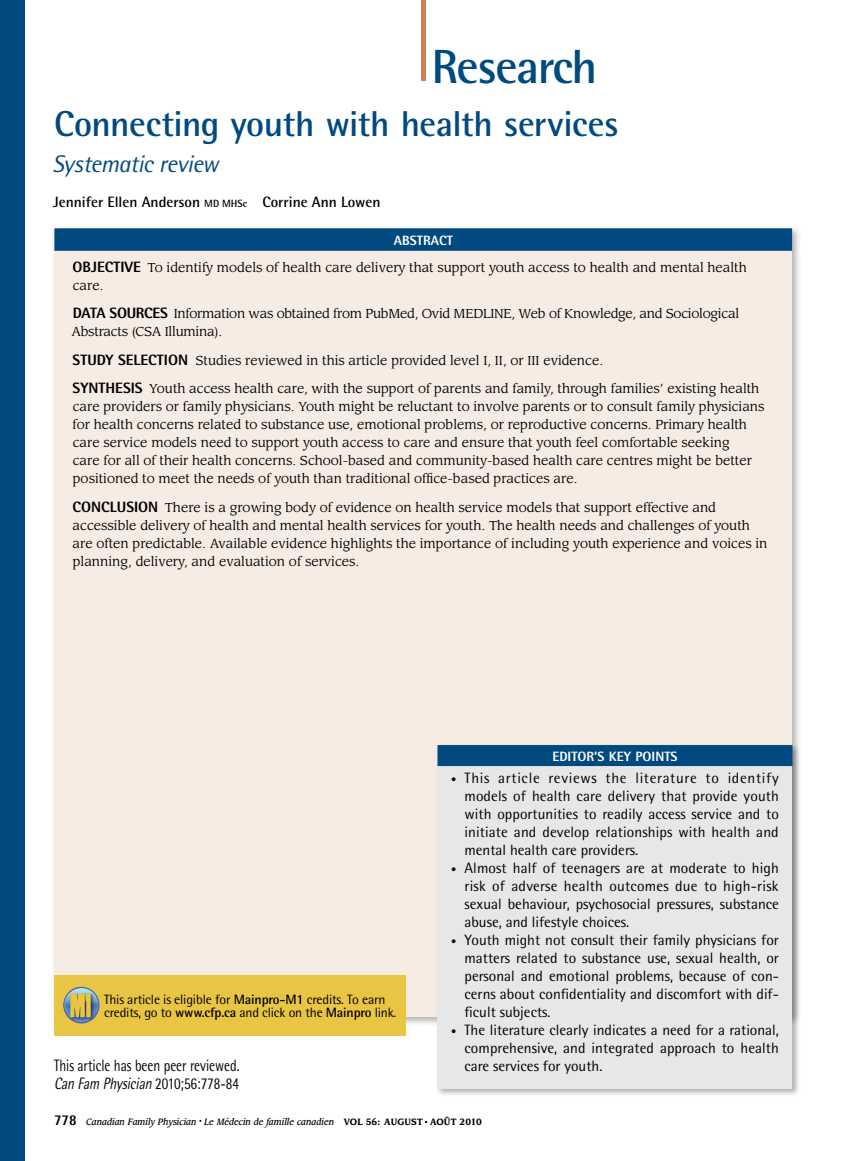
<style>
.page{position:relative;width:851px;height:1161px;background:#fff}
.page>*{position:absolute;margin:0;border:0;box-sizing:border-box;transform-origin:0 0}
.t1{font:700 48px "Rotis Semi Sans Std";letter-spacing:-.03em;color:#004a80}
.t2{font:700 36px "Rotis Semi Sans Std";letter-spacing:-.01em;color:#004a80}
.t3{font:italic 24px "Rotis Semi Sans Std";letter-spacing:-.025em;color:#004a80}
.t4{font:16.5px/18px "Rotis Semi Sans Std";color:#000;scale:.8 1}
.t5{font:15px/18px "Rotis Semi Sans Std";color:#000;text-align:justify}
.t6{font:700 15px "Rotis Semi Sans Std";color:#000}
.t7{font:13.5px/13.5px "Rotis Semi Sans Std";letter-spacing:-.01em;color:#000}
.t8{font:800 13.5px "Rotis Semi Sans Std";color:#fff}
.t9{font:12.75px/18px "Leawood Std";color:#000}
.t10{font:12.75px/18px "Leawood Std";letter-spacing:-.02em;color:#000}
.t11{font:italic 500 9px "Leawood Std";color:#000;scale:.9 1}
.s1{font-size:10.5px}
.s2{font-family:"Rotis Semi Sans Std";font-weight:800;font-size:15px}
.s3{font-weight:700}
.s4{font-style:italic}
.s5{font-family:"Rotis Semi Sans Std";font-weight:800;font-style:normal;font-size:15px}
.s6{font-weight:700;font-style:normal}
.s7{font-family:"Times";font-weight:400;font-style:normal}
</style>
<div class="page">
<div style="left:0;top:0;width:24px;height:1161px;background:#004a80"></div>
<div style="left:421px;top:0;width:5px;height:81px;background:#cc8354"></div>
<div style="left:50px;top:224px;width:752px;height:802px;background:#000;opacity:.3"></div>
<div style="left:54px;top:236px;width:738px;height:781px;background:#f7ece4"></div>
<div style="left:54px;top:228px;width:738px;height:23px;background:#004a80"></div>
<div style="left:435px;top:743px;width:365px;height:354px;background:#000;opacity:.3"></div>
<div style="left:437px;top:756px;width:355px;height:333px;background:#e6e7e8"></div>
<div style="left:437px;top:745px;width:355px;height:21px;background:#004a80"></div>
<div style="left:54px;top:975px;width:351px;height:61px;background:#e8c543"></div>
<svg style="left:64px;top:987px;width:35px;height:37px"></svg>
<h1 class="t1" style="left:431px;top:37px;width:167px">Research</h1>
<h2 class="t2" style="left:54px;top:102px;width:566px">Connecting youth with health services</h2>
<h3 class="t3" style="left:53px;top:150px;width:168px">Systematic review</h3>
<p class="t6" style="left:53px;top:193px;width:329px">Jennifer Ellen Anderson <span class="s1">MD MHSc</span> Corrine Ann Lowen</p>
<p class="t8" style="left:394px;top:232px;width:61px">ABSTRACT</p>
<p class="t9" style="left:73px;top:259px;width:675px"><span class="s2">OBJECTIVE</span> To identify models of health care delivery that support youth access to health and mental health care.</p>
<p class="t10" style="left:71px;top:305px;width:669px"><span class="s2">DATA SOURC ES</span> Information was obtained from PubMed, Ovid MEDLINE, Web of Knowledge, and Sociological<br>Abstracts (CSA Illumina).</p>
<p class="t9" style="left:73px;top:352px;width:532px"><span class="s2">STUDY SELECTION</span> Studies reviewed in this article provided level I, II, or III evidence.</p>
<p class="t9" style="left:73px;top:380px;width:693px"><span class="s2">SYNTHESIS</span> Youth access health care, with the support of parents and family, through families’ existing health care providers or family physicians. Youth might be reluctant to involve parents or to consult family physicians for health concerns related to substance use, emotional problems, or reproductive concerns. Primary health care service models need to support youth access to care and ensure that youth feel comfortable seeking<br>care for all of their health concerns. School-based and community-based health care centres might be better positioned to meet the needs of youth than traditional office-based practices are.</p>
<p class="t9" style="left:73px;top:499px;width:696px"><span class="s2">CONCLUSION</span> There is a growing body of evidence on health service models that support effective and accessible delivery of health and mental health services for youth. The health needs and challenges of youth are often predictable. Available evidence highlights the importance of including youth experience and voices in planning, delivery, and evaluation of services.</p>
<p class="t7" style="left:104px;top:992px;width:293px">This article is eligible for <span class="s3">Mainpro-M1</span> credits. To earn credits, go to <span class="s3">www.cfp.ca</span> and click on the <span class="s3">Mainpro</span> link.</p>
<p class="t4" style="left:54px;top:1056px;width:233px">This article has been peer reviewed.<br><span class="s4">Can Fam Physician</span> 2010;56:778-84</p>
<p class="t8" style="left:552px;top:748px;width:120px">EDITOR’S KEY POINTS</p>
<p class="t5" style="left:464px;top:769px;width:316px;text-indent:-14px"><span class="s1">•</span> This article reviews the literature to identify models of health care delivery that provide youth with opportunities to readily access service and to initiate and develop relationships with health and mental health care providers.</p>
<p class="t5" style="left:464px;top:859px;width:316px;text-indent:-14px"><span class="s1">•</span> Almost half of teenagers are at moderate to high risk of adverse health outcomes due to high-risk sexual behaviour, psychosocial pressures, substance abuse, and lifestyle choices.</p>
<p class="t5" style="left:464px;top:931px;width:316px;text-indent:-14px"><span class="s1">•</span> Youth might not consult their family physicians for matters related to substance use, sexual health, or personal and emotional problems, because of con&shy;cerns about confidentiality and discomfort with dif&shy;ficult subjects.</p>
<p class="t5" style="left:464px;top:1021px;width:316px;text-indent:-14px"><span class="s1">•</span> The literature clearly indicates a need for a rational, comprehensive, and integrated approach to health care services for youth.</p>
<p class="t11" style="left:54px;top:1116px;width:477px"><span class="s5">778</span> Canadian Family Physician <sup>•</sup> Le Médecin de famille canadien <span class="s6">VOL 56: AUGUST</span> <span class="s7">•</span> <span class="s6">AOÛT 2010</span></p>
</div>
